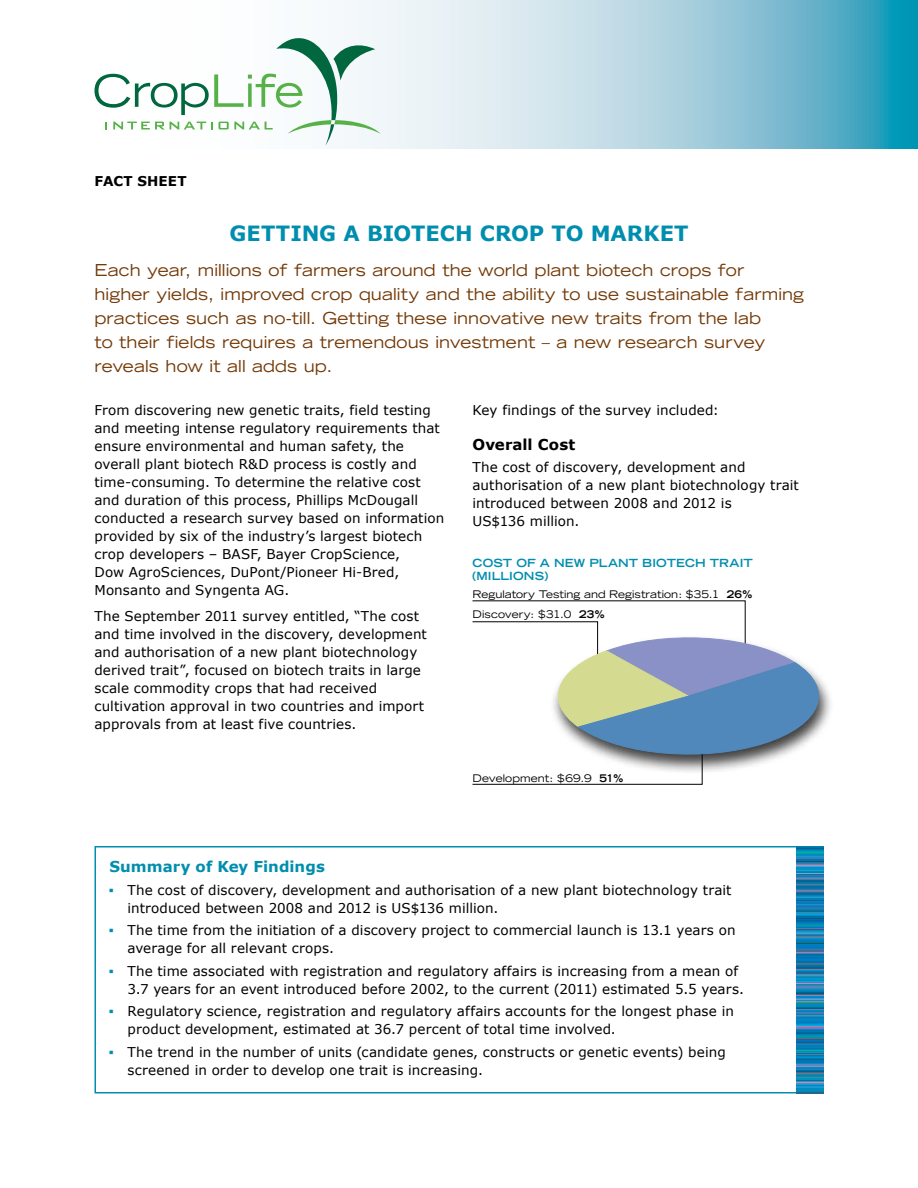
<style>
.page{position:relative;width:918px;height:1188px;background:#fff}
.page>*{position:absolute;margin:0;border:0;box-sizing:border-box;transform-origin:0 0}
.t1{font:700 21px "Verdana";letter-spacing:-.005em;color:#008eae}
.t2{font:expanded 16.5px/24px "Trade Gothic LH";letter-spacing:.005em;color:#733907}
.t3{font:700 15px "Verdana";color:#008eae}
.t4{font:700 15px "Verdana";letter-spacing:.01em;color:#000}
.t5{font:13.5px/18px "Verdana";letter-spacing:.005em;color:#000}
.t6{font:700 13.5px "Verdana";letter-spacing:.015em;color:#000}
.t7{font:700 expanded 11.25px/12.8px "Trade Gothic LH";letter-spacing:.01em;color:#008eae}
.t8{font:expanded 10.5px "Trade Gothic LH";color:#000}
.s1{font-weight:700}
.s2{font-family:"Universal Newswith Comm Pi";color:#008eae}
</style>
<div class="page">
<svg style="left:343px;top:0;width:575px;height:148px;background:#a4d0de"></svg>
<svg style="left:94px;top:38px;width:287px;height:108px"></svg>
<div style="left:94px;top:846px;width:730px;height:248px;border:2px solid #008eae"></div>
<img style="left:796px;top:846px;width:28px;height:247px">
<svg style="left:472px;top:600px;width:359px;height:185px"></svg>
<p class="t6" style="left:95px;top:172px;width:94px">Fact Sheet</p>
<h1 class="t1" style="left:230px;top:220px;width:460px">Getting a Biotech Cro p to Market</h1>
<p class="t2" style="left:94px;top:257px;width:711px">Each year, millions of farmers around the world plant biotech crops for<br>higher yields, improved crop quality and the ability to use sustainable farming practices such as no-till. Getting these innovative new traits from the lab<br>to their fields requires a tremendous investment – a new research survey reveals how it all adds up.</p>
<p class="t5" style="left:94px;top:402px;width:351px">From discovering new genetic traits, field testing and meeting intense regulatory requirements that ensure environmental and human safety, the overall plant biotech R&amp;D process is costly and time-consuming. To determine the relative cost and duration of this process, Phillips McDougall conducted a research survey based on information provided by six of the industry’s largest biotech crop developers – BASF, Bayer CropScience,<br>Dow AgroSciences, DuPont/Pioneer Hi-Bred, Monsanto and Syngenta AG.</p>
<p class="t5" style="left:94px;top:607px;width:334px">The September 2011 survey entitled, “The cost and time involved in the discovery, development and authorisation of a new plant biotechnology derived trait”, focused on biotech traits in large scale commodity crops that had received cultivation approval in two countries and import approvals from at least five countries.</p>
<p class="t5" style="left:472px;top:402px;width:248px">Key findings of the survey included:</p>
<p class="t4" style="left:472px;top:435px;width:104px">Overall Cost</p>
<p class="t5" style="left:472px;top:459px;width:328px">The cost of discovery, development and authorisation of a new plant biotechnology trait introduced between 2008 and 2012 is<br>US$136 million.</p>
<p class="t7" style="left:472px;top:556px;width:282px">COST OF A NEW PLANT BIOTECH TRAIT (MILLIONS)</p>
<p class="t8" style="left:472px;top:587px;width:282px">Regulatory Testing and Registration: $35.1 <span class="s1">26%</span></p>
<p class="t8" style="left:472px;top:607px;width:134px">Discovery: $31.0 <span class="s1">23%</span></p>
<p class="t8" style="left:472px;top:771px;width:153px">Development: $69.9 <span class="s1">51%</span></p>
<p class="t3" style="left:110px;top:857px;width:217px">Summary of Key Findings</p>
<p class="t5" style="left:127px;top:881px;width:606px;text-indent:-18px"><span class="s2">b</span> The cost of discovery, development and authorisation of a new plant biotechnology trait introduced between 2008 and 2012 is US$136 million.</p>
<p class="t5" style="left:127px;top:922px;width:610px;text-indent:-18px"><span class="s2">b</span> The time from the initiation of a discovery project to commercial launch is 13.1 years on average for all relevant crops.</p>
<p class="t5" style="left:127px;top:962px;width:618px;text-indent:-18px"><span class="s2">b</span> The time associated with registration and regulatory affairs is increasing from a mean of<br>3.7 years for an event introduced before 2002, to the current (2011) estimated 5.5 years.</p>
<p class="t5" style="left:127px;top:1003px;width:608px;text-indent:-18px"><span class="s2">b</span> Regulatory science, registration and regulatory affairs accounts for the longest phase in product development, estimated at 36.7 percent of total time involved.</p>
<p class="t5" style="left:127px;top:1043px;width:600px;text-indent:-18px"><span class="s2">b</span> The trend in the number of units (candidate genes, constructs or genetic events) being screened in order to develop one trait is increasing.</p>
</div>
